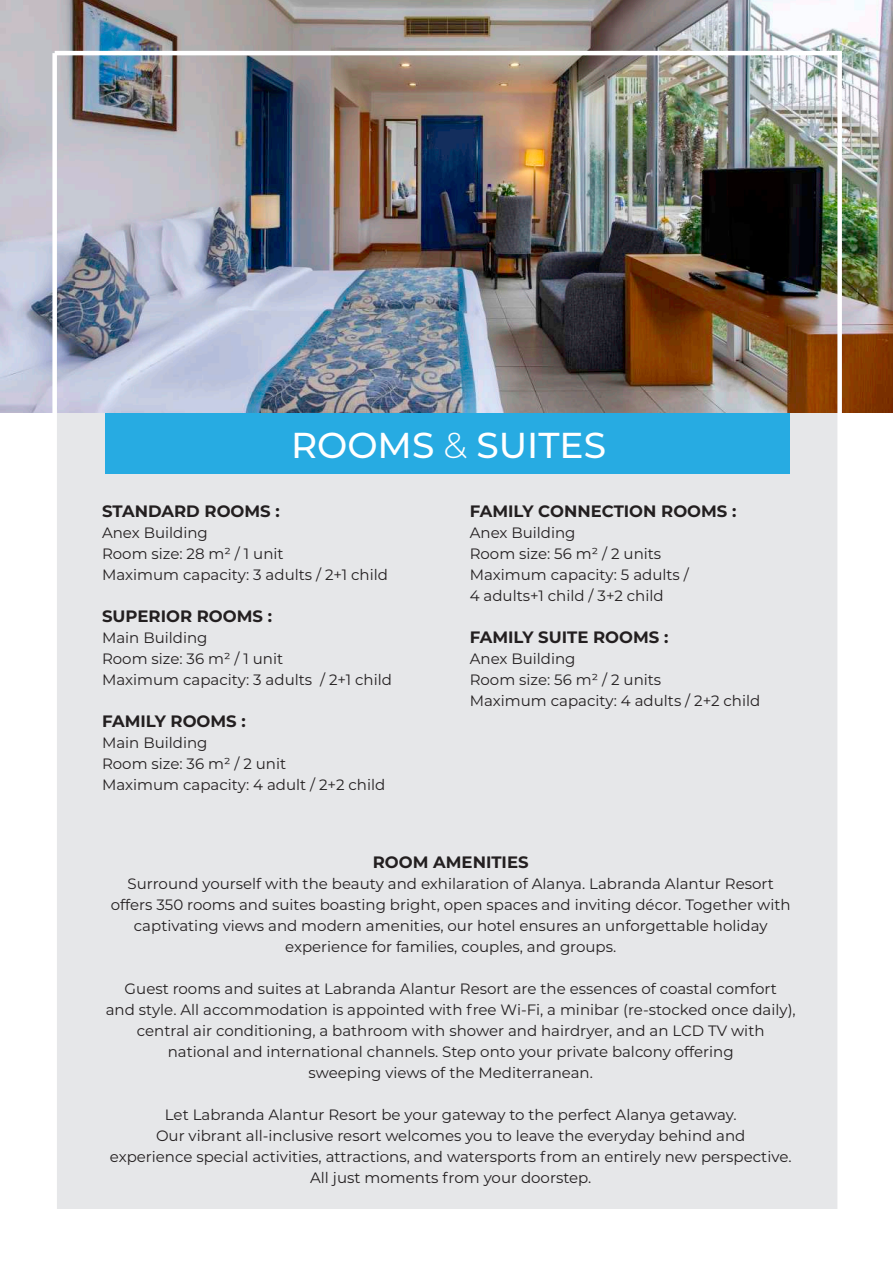
<style>
.page{position:relative;width:893px;height:1263px;background:#fff}
.page>*{position:absolute;margin:0;border:0;box-sizing:border-box;transform-origin:0 0}
.t1{font:500 36px "Montserrat";color:#fff}
.t2{font:700 16.5px "Montserrat";color:#231f20}
.t3{font:15px/21px "Montserrat";color:#231f20}
.s1{font-weight:300}
</style>
<div class="page">
<div style="left:57px;top:359px;width:782px;height:850px;background:#e6e7e9"></div>
<div style="left:105px;top:412px;width:684px;height:62px;background:#27abe2"></div>
<img style="left:0;top:0;width:893px;height:412px">
<div style="left:52px;top:53px;width:5px;height:1169px;background:#fff"></div>
<hr style="left:55px;top:51px;width:787px;height:4px;background:#fff">
<div style="left:837px;top:53px;width:5px;height:1169px;background:#fff"></div>
<h1 class="t1" style="left:291px;top:421px;width:317px">ROOMS <span class="s1">&amp;</span> SUITES</h1>
<p class="t2" style="left:102px;top:499px;width:179px">STANDARD ROOMS :</p>
<p class="t3" style="left:102px;top:521px;width:287px">Anex Building<br>Room size: 28 m² / 1 unit<br>Maximum capacity: 3 adults / 2+1 child</p>
<p class="t2" style="left:102px;top:604px;width:172px">SUPERIOR ROOMS :</p>
<p class="t3" style="left:102px;top:626px;width:291px">Main Building<br>Room size: 36 m² / 1 unit<br>Maximum capacity: 3 adults / 2+1 child</p>
<p class="t2" style="left:102px;top:709px;width:145px">FAMILY ROOMS :</p>
<p class="t3" style="left:102px;top:731px;width:285px">Main Building<br>Room size: 36 m² / 2 unit<br>Maximum capacity: 4 adult / 2+2 child</p>
<p class="t2" style="left:470px;top:499px;width:268px">FAMILY CONNECTION ROOMS :</p>
<p class="t3" style="left:470px;top:521px;width:221px">Anex Building<br>Room size: 56 m² / 2 units<br>Maximum capacity: 5 adults /<br>4 adults+1 child / 3+2 child</p>
<p class="t2" style="left:470px;top:625px;width:200px">FAMILY SUITE ROOMS :</p>
<p class="t3" style="left:470px;top:647px;width:292px">Anex Building<br>Room size: 56 m² / 2 units<br>Maximum capacity: 4 adults / 2+2 child</p>
<p class="t2" style="left:373px;top:851px;width:157px">ROOM AMENITIES</p>
<p class="t3" style="left:111px;top:873px;width:681px;text-align:center">Surround yourself with the beauty and exhilaration of Alanya. Labranda Alantur Resort offers 350 rooms and suites boasting bright, open spaces and inviting décor. Together with captivating views and modern amenities, our hotel ensures an unforgettable holiday experience for families, couples, and groups.</p>
<p class="t3" style="left:106px;top:978px;width:692px;text-align:center">Guest rooms and suites at Labranda Alantur Resort are the essences of coastal comfort<br>and style. All accommodation is appointed with free Wi-Fi, a minibar (re-stocked once daily), central air conditioning, a bathroom with shower and hairdryer, and an LCD TV with national and international channels. Step onto your private balcony offering<br>sweeping views of the Mediterranean.</p>
<p class="t3" style="left:110px;top:1104px;width:683px;text-align:center">Let Labranda Alantur Resort be your gateway to the perfect Alanya getaway.<br>Our vibrant all-inclusive resort welcomes you to leave the everyday behind and<br>experience special activities, attractions, and watersports from an entirely new perspective.<br>All just moments from your doorstep.</p>
</div>
